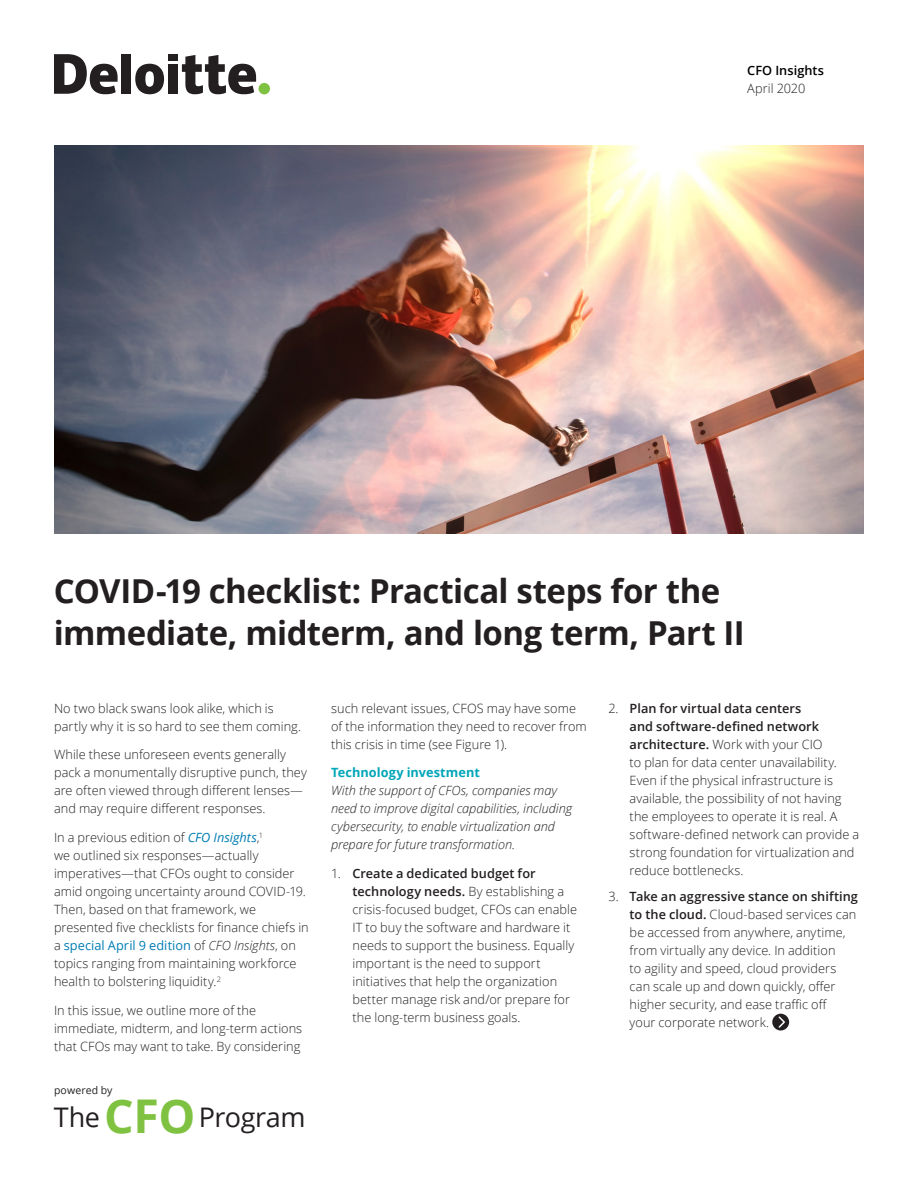
<style>
.page{position:relative;width:918px;height:1188px;background:#fff}
.page>*{position:absolute;margin:0;border:0;box-sizing:border-box;transform-origin:0 0}
.Body_copy__8_5_12pt{font:700 46.5px "Open Sans";color:#7fc241}
.Story_heading_light{font:700 33px/42px "Open Sans";letter-spacing:-.015em;color:#231f20}
.Body_copy__8_5_12pt-2{font:27px "Open Sans";letter-spacing:-.015em;color:#231f20}
.Body_copy__8_5_12pt-3{font:300 12.75px/18px "Open Sans";letter-spacing:.005em;color:#231f20}
.Body_copy__8_5_12pt-4{font:italic 300 12.75px/18px "Open Sans";color:#231f20}
.Body_copy__8_5_12pt-5{font:600 12.75px/18px "Open Sans";letter-spacing:.005em;color:#000}
.Subhead_A__8_5_12pt{font:700 12.75px "Open Sans";letter-spacing:.005em;color:#00a6b9}
.Body_copy__8_5_12pt-6{font:10.5px "Open Sans";letter-spacing:.01em;color:#231f20}
.s1{font-weight:300;color:#231f20}
.s2{font-weight:400;font-style:italic;color:#007db5}
.s3{font-weight:400;color:#007db5}
.s4{font-style:italic}
.s5{font-weight:600}
</style>
<div class="page">
<div style="left:259px;top:83px;width:11px;height:11px;background:#7fc241;border-radius:50%"></div>
<div style="left:121px;top:54px;width:10px;height:40px;background:#231f20"></div>
<svg style="left:135px;top:64px;width:29px;height:30px"></svg>
<div style="left:168px;top:64px;width:10px;height:30px;background:#231f20"></div>
<div style="left:168px;top:54px;width:10px;height:7px;background:#231f20"></div>
<svg style="left:182px;top:55px;width:74px;height:39px"></svg>
<svg style="left:54px;top:54px;width:64px;height:40px"></svg>
<svg style="left:772px;top:1014px;width:17px;height:17px"></svg>
<svg style="left:777px;top:1015px;width:9px;height:14px"></svg>
<img style="left:54px;top:146px;width:810px;height:387px">
<p class="Body_copy__8_5_12pt-5" style="left:747px;top:61px;width:78px">CFO Insights<br><span class="s1">April 2020</span></p>
<p class="Story_heading_light" style="left:54px;top:570px;width:693px">COVID-19 checklist: Practical steps for the immediate, midterm, and long term, Part II</p>
<p class="Body_copy__8_5_12pt-3" style="left:54px;top:699px;width:249px">No two black swans look alike, which is partly why it is so hard to see them coming.</p>
<p class="Body_copy__8_5_12pt-3" style="left:54px;top:746px;width:254px">While these unforeseen events generally pack a monumentally disruptive punch, they are often viewed through different lenses— and may require different responses.</p>
<p class="Body_copy__8_5_12pt-3" style="left:54px;top:828px;width:256px">In a previous edition of <span class="s2">CFO Insights</span>,<sup>1<br></sup>we outlined six responses—actually imperatives—that CFOs ought to consider amid ongoing uncertainty around COVID-19.<br>Then, based on that framework, we presented five checklists for finance chiefs in a <span class="s3">special April 9 edition</span> of <span class="s4">CFO Insights</span>, on topics ranging from maintaining workforce health to bolstering liquidity.<sup>2</sup></p>
<p class="Body_copy__8_5_12pt-3" style="left:54px;top:1001px;width:250px">In this issue, we outline more of the immediate, midterm, and long-term actions that CFOs may want to take. By considering</p>
<p class="Body_copy__8_5_12pt-6" style="left:54px;top:1083px;width:60px">powered by</p>
<p class="Body_copy__8_5_12pt-2" style="left:54px;top:1099px;width:48px">The</p>
<p class="Body_copy__8_5_12pt" style="left:104px;top:1083px;width:93px">CFO</p>
<p class="Body_copy__8_5_12pt-2" style="left:199px;top:1099px;width:108px">Program</p>
<p class="Body_copy__8_5_12pt-3" style="left:331px;top:699px;width:257px">such relevant issues, CFOS may have some of the information they need to recover from this crisis in time (see Figure 1).</p>
<p class="Subhead_A__8_5_12pt" style="left:331px;top:764px;width:150px">Technology investment</p>
<p class="Body_copy__8_5_12pt-4" style="left:331px;top:781px;width:243px">With the support of CFOs, companies may need to improve digital capabilities, including cybersecurity, to enable virtualization and prepare for future transformation.</p>
<p class="Body_copy__8_5_12pt-3" style="left:352px;top:864px;width:226px;text-indent:-21px">1. <span class="s5">Create a dedicated budget for technology needs.</span> By establishing a crisis-focused budget, CFOs can enable IT to buy the software and hardware it needs to support the business. Equally important is the need to support initiatives that help the organization better manage risk and/or prepare for the long-term business goals.</p>
<p class="Body_copy__8_5_12pt-3" style="left:630px;top:699px;width:231px;text-indent:-21px">2. <span class="s5">Plan for virtual data centers<br>and software-defined network architecture.</span> Work with your CIO<br>to plan for data center unavailability.<br>Even if the physical infrastructure is available, the possibility of not having the employees to operate it is real. A software-defined network can provide a strong foundation for virtualization and reduce bottlenecks.</p>
<p class="Body_copy__8_5_12pt-3" style="left:630px;top:887px;width:230px;text-indent:-21px">3. <span class="s5">Take an aggressive stance on shifting to the cloud.</span> Cloud-based services can be accessed from anywhere, anytime, from virtually any device. In addition<br>to agility and speed, cloud providers can scale up and down quickly, offer higher security, and ease traffic off<br>your corporate network.</p>
</div>
